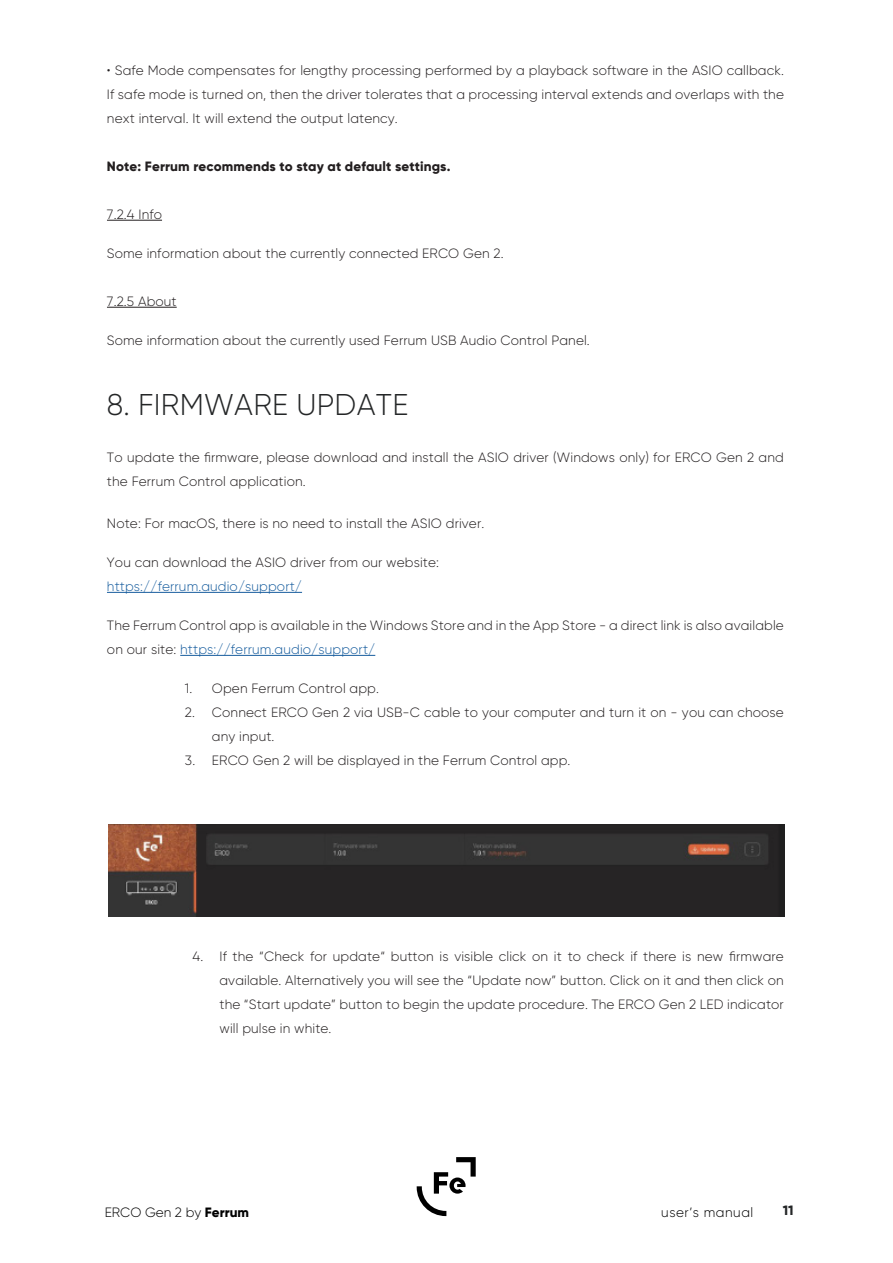
<style>
.page{position:relative;width:893px;height:1263px;background:#fff}
.page>*{position:absolute;margin:0;border:0;box-sizing:border-box;transform-origin:0 0}
.t1{font:300 30px "Gilroy";letter-spacing:.01em;color:#242627}
.t2{font:300 13.5px/24px "Gilroy";letter-spacing:.01em;color:#231f20}
.t3{font:800 13.5px "Gilroy";letter-spacing:.01em;color:#231f20}
.t4{font:300 13.5px "Gilroy";letter-spacing:.01em;color:#175d9e}
.t5{font:300 13.5px "Gilroy";color:#000}
.t6{font:300 13.5px "Gilroy";letter-spacing:.04em;color:#000}
.t7{font:800 13.5px "Gilroy";color:#242627}
.s1{color:#175d9e}
.s2{font-weight:800}
</style>
<div class="page">
<svg style="left:417px;top:1157px;width:59px;height:59px"></svg>
<hr style="left:107px;top:220px;width:55px;height:1px;background:#231f20">
<hr style="left:107px;top:307px;width:70px;height:1px;background:#231f20">
<hr style="left:107px;top:592px;width:195px;height:1px;background:#175d9e">
<hr style="left:180px;top:655px;width:195px;height:1px;background:#175d9e">
<img style="left:108px;top:824px;width:676px;height:92px">
<p class="t2" style="left:107px;top:58px;width:678px;text-align:justify">• Safe Mode compensates for lengthy processing performed by a playback software in the ASIO callback.<br>If safe mode is turned on, then the driver tolerates that a processing interval extends and overlaps with the next interval. It will extend the output latency.</p>
<p class="t3" style="left:107px;top:158px;width:345px">Note: Ferrum recommends to stay at default settings.</p>
<p class="t2" style="left:107px;top:202px;width:57px">7.2.4 Info</p>
<p class="t2" style="left:107px;top:241px;width:398px">Some information about the currently connected ERCO Gen 2.</p>
<p class="t2" style="left:107px;top:289px;width:71px">7.2.5 About</p>
<p class="t2" style="left:107px;top:328px;width:484px">Some information about the currently used Ferrum USB Audio Control Panel.</p>
<p class="t1" style="left:107px;top:386px;width:303px">8. FIRMWARE UPDATE</p>
<p class="t2" style="left:107px;top:445px;width:678px">To update the firmware, please download and install the ASIO driver (Windows only) for ERCO Gen 2 and the Ferrum Control application.</p>
<p class="t2" style="left:107px;top:511px;width:379px">Note: For macOS, there is no need to install the ASIO driver.</p>
<p class="t2" style="left:107px;top:550px;width:334px">You can download the ASIO driver from our website:</p>
<p class="t4" style="left:107px;top:578px;width:197px">https://ferrum.audio/support/</p>
<p class="t2" style="left:107px;top:613px;width:678px">The Ferrum Control app is available in the Windows Store and in the App Store - a direct link is also available on our site: <span class="s1">https://ferrum.audio/support/</span></p>
<p class="t2" style="left:185px;top:676px;width:195px">1. Open Ferrum Control app.</p>
<p class="t2" style="left:212px;top:700px;width:573px;text-indent:-27px">2. Connect ERCO Gen 2 via USB-C cable to your computer and turn it on - you can choose any input.</p>
<p class="t2" style="left:185px;top:748px;width:387px">3. ERCO Gen 2 will be displayed in the Ferrum Control app.</p>
<p class="t2" style="left:219px;top:944px;width:566px;text-align:justify;text-indent:-27px">4. If the “Check for update“ button is visible click on it to check if there is new firmware available. Alternatively you will see the “Update now” button. Click on it and then click on the “Start update” button to begin the update procedure. The ERCO Gen 2 LED indicator will pulse in white.</p>
<p class="t5" style="left:105px;top:1204px;width:146px">ERCO Gen 2 by <span class="s2">Ferrum</span></p>
<p class="t6" style="left:661px;top:1204px;width:94px">user’s manual</p>
<p class="t7" style="left:783px;top:1202px;width:12px">11</p>
</div>
